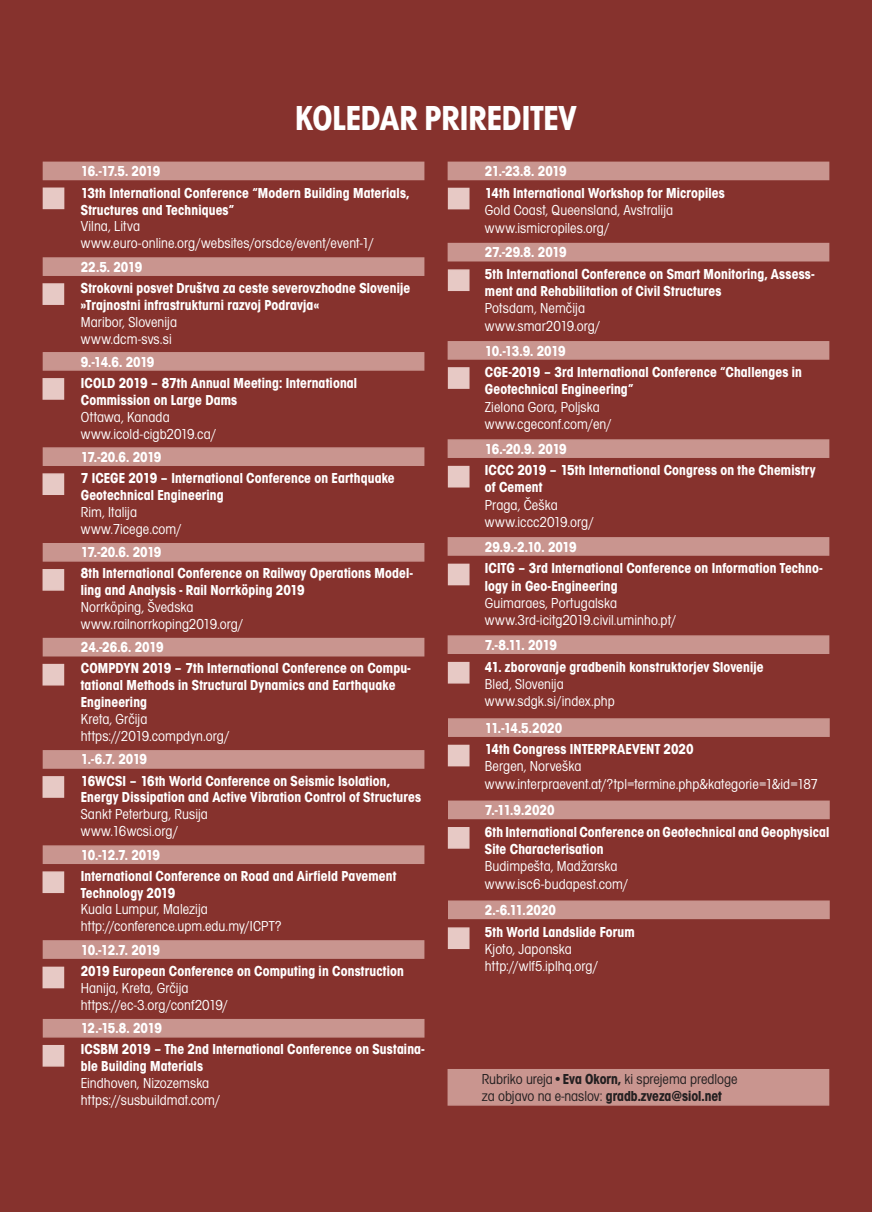
<style>
.page{position:relative;width:872px;height:1212px;background:#86322d}
.page>*{position:absolute;margin:0;border:0;box-sizing:border-box;transform-origin:0 0}
.t1{font:700 condensed 36px "Avant Gar Got Itc TEE";color:#fff}
.t2{font:700 condensed 15px/21.1px "Avant Gar Got Itc TEE";letter-spacing:.01em;color:#fff}
.t3{font:condensed 15px/17px "Avant Gar Got Itc TEE";letter-spacing:.005em;color:#fff}
.t4{font:condensed 15px/17.2px "Avant Gar Got Itc TEE";color:#231f20}
.s1{font-weight:700}
</style>
<div class="page">
<div style="left:43px;top:352px;width:381px;height:19px;background:#c9958f;border:2px solid #c9958f"></div>
<div style="left:43px;top:187px;width:21px;height:22px;background:#e7c9c5"></div>
<div style="left:43px;top:162px;width:381px;height:18px;background:#c9958f"></div>
<div style="left:447px;top:162px;width:382px;height:18px;background:#c9958f"></div>
<div style="left:448px;top:188px;width:21px;height:21px;background:#e7c9c5"></div>
<div style="left:43px;top:378px;width:21px;height:22px;background:#e7c9c5;border:2px solid #e7c9c5"></div>
<div style="left:43px;top:257px;width:381px;height:19px;background:#c9958f;border:2px solid #c9958f"></div>
<div style="left:43px;top:283px;width:21px;height:22px;background:#e7c9c5"></div>
<div style="left:447px;top:1069px;width:382px;height:37px;background:#c9958f;border:2px solid #c9958f"></div>
<div style="left:43px;top:447px;width:381px;height:19px;background:#c9958f;border:2px solid #c9958f"></div>
<div style="left:43px;top:473px;width:21px;height:22px;background:#e7c9c5"></div>
<div style="left:43px;top:543px;width:381px;height:19px;background:#c9958f;border:2px solid #c9958f"></div>
<div style="left:43px;top:569px;width:21px;height:22px;background:#e7c9c5"></div>
<div style="left:43px;top:638px;width:381px;height:18px;background:#c9958f"></div>
<div style="left:43px;top:664px;width:21px;height:21px;background:#e7c9c5"></div>
<div style="left:43px;top:750px;width:381px;height:19px;background:#c9958f;border:2px solid #c9958f"></div>
<div style="left:43px;top:776px;width:21px;height:22px;background:#e7c9c5;border:2px solid #e7c9c5"></div>
<div style="left:43px;top:845px;width:381px;height:19px;background:#c9958f;border:2px solid #c9958f"></div>
<div style="left:43px;top:871px;width:21px;height:22px;background:#e7c9c5"></div>
<div style="left:43px;top:940px;width:381px;height:19px;background:#c9958f;border:2px solid #c9958f"></div>
<div style="left:43px;top:966px;width:21px;height:22px;background:#e7c9c5"></div>
<div style="left:447px;top:243px;width:382px;height:18px;background:#c9958f"></div>
<div style="left:448px;top:269px;width:21px;height:22px;background:#e7c9c5"></div>
<div style="left:447px;top:341px;width:382px;height:19px;background:#c9958f;border:2px solid #c9958f"></div>
<div style="left:448px;top:367px;width:21px;height:22px;background:#e7c9c5;border:2px solid #e7c9c5"></div>
<div style="left:447px;top:439px;width:382px;height:19px;background:#c9958f;border:2px solid #c9958f"></div>
<div style="left:448px;top:466px;width:21px;height:21px;background:#e7c9c5"></div>
<div style="left:448px;top:718px;width:381px;height:19px;background:#c9958f;border:2px solid #c9958f"></div>
<div style="left:448px;top:800px;width:381px;height:19px;background:#c9958f;border:2px solid #c9958f"></div>
<div style="left:43px;top:1019px;width:381px;height:18px;background:#c9958f"></div>
<div style="left:448px;top:745px;width:21px;height:21px;background:#e7c9c5"></div>
<div style="left:448px;top:827px;width:21px;height:22px;background:#e7c9c5"></div>
<div style="left:43px;top:1045px;width:21px;height:21px;background:#e7c9c5"></div>
<div style="left:447px;top:537px;width:382px;height:19px;background:#c9958f;border:2px solid #c9958f"></div>
<div style="left:448px;top:564px;width:21px;height:21px;background:#e7c9c5"></div>
<div style="left:447px;top:635px;width:382px;height:19px;background:#c9958f;border:2px solid #c9958f"></div>
<div style="left:448px;top:662px;width:21px;height:21px;background:#e7c9c5"></div>
<div style="left:448px;top:900px;width:381px;height:19px;background:#c9958f;border:2px solid #c9958f"></div>
<div style="left:448px;top:927px;width:21px;height:22px;background:#e7c9c5"></div>
<h1 class="t1" style="left:295px;top:97px;width:283px">KOLEDAR PRIREDITEV</h1>
<p class="t2" style="left:81px;top:161px;width:330px">16.-17.5. 2019<br>13th International Conference “Modern Building Materials,</p>
<p class="t2" style="left:81px;top:199px;width:155px">Structures and Techniques”</p>
<p class="t3" style="left:81px;top:218px;width:295px">Vilna, Litva www.euro-online.org/websites/orsdce/event/event-1/</p>
<p class="t2" style="left:81px;top:256px;width:331px">22.5. 2019<br>Strokovni posvet Društva za ceste severovzhodne Slovenije</p>
<p class="t2" style="left:81px;top:294px;width:240px">»Trajnostni infrastrukturni razvoj Podravja«</p>
<p class="t3" style="left:81px;top:313px;width:98px">Maribor, Slovenija www.dcm-svs.si</p>
<p class="t2" style="left:81px;top:351px;width:278px">9.-14.6. 2019<br>ICOLD 2019 – 87th Annual Meeting: International</p>
<p class="t2" style="left:81px;top:389px;width:158px">Commission on Large Dams</p>
<p class="t3" style="left:81px;top:408px;width:137px">Ottawa, Kanada www.icold-cigb2019.ca/</p>
<p class="t2" style="left:81px;top:446px;width:315px">17.-20.6. 2019<br>7 ICEGE 2019 – International Conference on Earthquake</p>
<p class="t2" style="left:81px;top:484px;width:144px">Geotechnical Engineering</p>
<p class="t3" style="left:81px;top:504px;width:103px">Rim, Italija www.7icege.com/</p>
<p class="t2" style="left:81px;top:541px;width:333px">17.-20.6. 2019<br>8th International Conference on Railway Operations Model-</p>
<p class="t2" style="left:81px;top:579px;width:225px">ling and Analysis - Rail Norrköping 2019</p>
<p class="t3" style="left:81px;top:599px;width:164px">Norrköping, Švedska www.railnorrkoping2019.org/</p>
<p class="t2" style="left:81px;top:637px;width:331px">24.-26.6. 2019<br>COMPDYN 2019 – 7th International Conference on Compu-</p>
<p class="t2" style="left:81px;top:677px;width:316px;line-height:17px">tational Methods in Structural Dynamics and Earthquake<br>Engineering</p>
<p class="t3" style="left:81px;top:711px;width:151px">Kreta, Grčija https://2019.compdyn.org/</p>
<p class="t2" style="left:81px;top:749px;width:311px">1.-6.7. 2019<br>16WCSI – 16th World Conference on Seismic Isolation,</p>
<p class="t2" style="left:81px;top:787px;width:342px">Energy Dissipation and Active Vibration Control of Structures</p>
<p class="t3" style="left:81px;top:806px;width:129px">Sankt Peterburg, Rusija www.16wcsi.org/</p>
<p class="t2" style="left:81px;top:844px;width:317px">10.-12.7. 2019<br>International Conference on Road and Airfield Pavement</p>
<p class="t2" style="left:81px;top:882px;width:96px">Technology 2019</p>
<p class="t3" style="left:81px;top:901px;width:202px">Kuala Lumpur, Malezija http://conference.upm.edu.my/ICPT?</p>
<p class="t2" style="left:81px;top:939px;width:324px">10.-12.7. 2019<br>2019 European Conference on Computing in Construction</p>
<p class="t3" style="left:81px;top:979px;width:149px">Hanija, Kreta, Grčija https://ec-3.org/conf2019/</p>
<p class="t2" style="left:81px;top:1017px;width:345px">12.-15.8. 2019<br>ICSBM 2019 – The 2nd International Conference on Sustaina-</p>
<p class="t2" style="left:81px;top:1055px;width:124px">ble Building Materials</p>
<p class="t3" style="left:81px;top:1074px;width:141px">Eindhoven, Nizozemska https://susbuildmat.com/</p>
<p class="t2" style="left:485px;top:161px;width:241px">21.-23.8. 2019<br>14th International Workshop for Micropiles</p>
<p class="t3" style="left:485px;top:202px;width:190px">Gold Coast, Queensland, Avstralija www.ismicropiles.org/</p>
<p class="t2" style="left:485px;top:242px;width:331px">27.-29.8. 2019<br>5th International Conference on Smart Monitoring, Assess-</p>
<p class="t2" style="left:485px;top:280px;width:238px">ment and Rehabilitation of Civil Structures</p>
<p class="t3" style="left:485px;top:300px;width:117px">Potsdam, Nemčija www.smar2019.org/</p>
<p class="t2" style="left:485px;top:340px;width:319px">10.-13.9. 2019<br>CGE-2019 – 3rd International Conference “Challenges in</p>
<p class="t2" style="left:485px;top:379px;width:150px">Geotechnical Engineering”</p>
<p class="t3" style="left:485px;top:398px;width:129px">Zielona Gora, Poljska www.cgeconf.com/en/</p>
<p class="t2" style="left:485px;top:438px;width:332px">16.-20.9. 2019<br>ICCC 2019 – 15th International Congress on the Chemistry</p>
<p class="t2" style="left:485px;top:477px;width:59px">of Cement</p>
<p class="t3" style="left:485px;top:496px;width:111px">Praga, Češka www.iccc2019.org/</p>
<p class="t2" style="left:485px;top:536px;width:339px">29.9.-2.10. 2019<br>ICITG – 3rd International Conference on Information Techno-</p>
<p class="t2" style="left:485px;top:575px;width:134px">logy in Geo-Engineering</p>
<p class="t3" style="left:485px;top:594px;width:193px">Guimaraes, Portugalska www.3rd-icitg2019.civil.uminho.pt/</p>
<p class="t2" style="left:485px;top:634px;width:73px">7.-8.11. 2019</p>
<p class="t2" style="left:485px;top:656px;width:280px">41. zborovanje gradbenih konstruktorjev Slovenije</p>
<p class="t3" style="left:485px;top:675px;width:131px">Bled, Slovenija www.sdgk.si/index.php</p>
<p class="t2" style="left:485px;top:717px;width:210px">11.-14.5.2020<br>14th Congress INTERPRAEVENT 2020</p>
<p class="t3" style="left:485px;top:758px;width:335px">Bergen, Norveška www.interpraevent.at/?tpl=termine.php&amp;kategorie=1&amp;id=187</p>
<p class="t2" style="left:485px;top:799px;width:346px">7.-11.9.2020<br>6th International Conference on Geotechnical and Geophysical</p>
<p class="t2" style="left:485px;top:838px;width:120px">Site Characterisation</p>
<p class="t3" style="left:485px;top:858px;width:145px">Budimpešta, Madžarska www.isc6-budapest.com/</p>
<p class="t2" style="left:485px;top:899px;width:151px">2.-6.11.2020<br>5th World Landslide Forum</p>
<p class="t3" style="left:485px;top:940px;width:115px">Kjoto, Japonska http://wlf5.iplhq.org/</p>
<p class="t4" style="left:482px;top:1070px;width:257px">Rubriko ureja•<span class="s1">Eva Okorn,</span> ki sprejema predloge za objavo na e-naslov: <span class="s1">gradb.zveza@siol.net</span></p>
</div>
